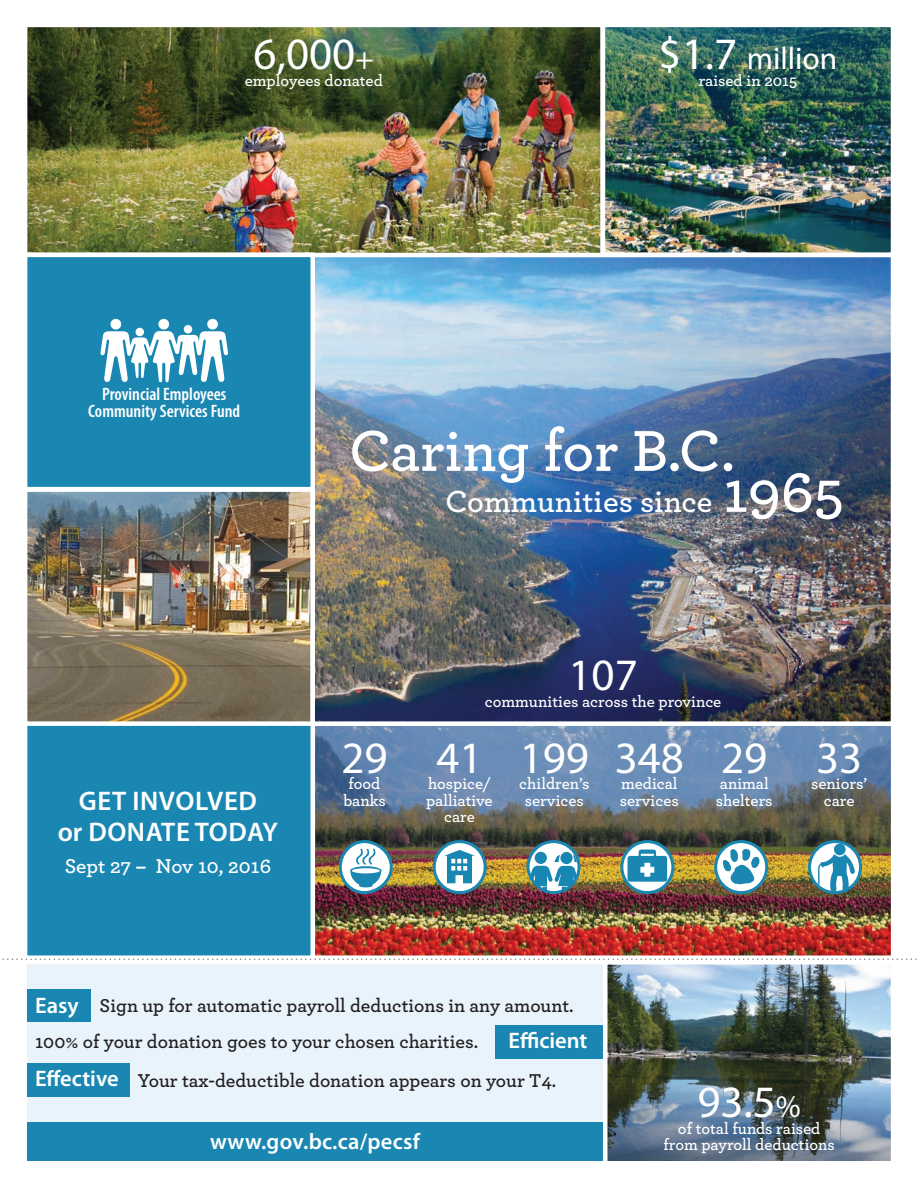
<style>
.page{position:relative;width:918px;height:1188px;background:#fff}
.page>*{position:absolute;margin:0;border:0;box-sizing:border-box;transform-origin:0 0}
.t1{font:600 60.3px "Archer";color:#fff}
.t2{font:45px "Myriad Pro";color:#fff}
.t3{font:600 31.95px "Archer";color:#fff}
.t4{font:31.5px "Myriad Pro";color:#fff}
.t5{font:600 27px "Myriad Pro";letter-spacing:.02em;color:#fff}
.t6{font:600 22.5px "Myriad Pro";color:#fff}
.t7{font:600 21px "Archer";color:#fff}
.t8{font:600 19.5px "Archer";color:#231f20}
.t9{font:600 condensed 18px/16.2px "Myriad Pro";color:#fff;text-align:center}
.t10{font:600 16.5px/16.5px "Archer";color:#fff;text-align:center}
.s1{font-size:31.5px}
.s2{font-size:45px}
.s3{font-size:60.3px}
.s4{font-family:"Myriad Pro";font-weight:700}
</style>
<div class="page">
<img style="left:316px;top:726px;width:574px;height:229px">
<div style="left:311px;top:721px;width:584px;height:239px;border:4px solid #fff"></div>
<div style="left:23px;top:718px;width:292px;height:242px;background:#1a87b2;border:4px solid #fff"></div>
<img style="left:28px;top:28px;width:572px;height:225px">
<div style="left:23px;top:23px;width:582px;height:242px;border:4px solid #fff"></div>
<img style="left:28px;top:492px;width:282px;height:229px">
<div style="left:23px;top:487px;width:292px;height:239px;border:4px solid #fff"></div>
<img style="left:606px;top:28px;width:284px;height:224px">
<div style="left:601px;top:23px;width:294px;height:234px;border:4px solid #fff"></div>
<img style="left:315px;top:258px;width:575px;height:463px">
<div style="left:310px;top:253px;width:585px;height:473px;border:4px solid #fff"></div>
<div style="left:27px;top:964px;width:576px;height:197px;background:#e8f3fb"></div>
<div style="left:23px;top:253px;width:292px;height:238px;background:#1a87b2;border:4px solid #fff"></div>
<div style="left:27px;top:989px;width:64px;height:33px;background:#1a87b2"></div>
<div style="left:495px;top:1025px;width:108px;height:34px;background:#1a87b2"></div>
<div style="left:27px;top:1064px;width:103px;height:33px;background:#1a87b2"></div>
<img style="left:608px;top:965px;width:282px;height:196px">
<div style="left:603px;top:960px;width:292px;height:210px;border:4px solid #fff"></div>
<div style="left:27px;top:1122px;width:576px;height:39px;background:#1a87b2"></div>
<svg style="left:2px;top:958px;width:915px;height:2px"></svg>
<svg style="left:100px;top:319px;width:128px;height:63px"></svg>
<svg style="left:716px;top:842px;width:51px;height:51px"></svg>
<div style="left:714px;top:840px;width:54px;height:54px;border:3px solid #1a87b2;border-radius:50%"></div>
<svg style="left:723px;top:848px;width:36px;height:36px"></svg>
<svg style="left:340px;top:842px;width:51px;height:51px"></svg>
<div style="left:339px;top:840px;width:54px;height:54px;border:3px solid #1a87b2;border-radius:25px"></div>
<svg style="left:350px;top:848px;width:32px;height:39px"></svg>
<img style="left:429px;top:836px;width:62px;height:60px">
<svg style="left:528px;top:842px;width:51px;height:51px"></svg>
<div style="left:527px;top:840px;width:54px;height:54px;border:3px solid #1a87b2;border-radius:50%"></div>
<div style="left:535px;top:852px;width:12px;height:12px;background:#1886b2;border-radius:50%"></div>
<svg style="left:560px;top:852px;width:13px;height:12px"></svg>
<svg style="left:529px;top:855px;width:49px;height:37px"></svg>
<svg style="left:622px;top:842px;width:51px;height:51px"></svg>
<div style="left:620px;top:840px;width:54px;height:54px;border:3px solid #1a87b2;border-radius:50%"></div>
<div style="left:628px;top:856px;width:39px;height:26px;background:#1a87b2;border-radius:3px"></div>
<svg style="left:639px;top:850px;width:17px;height:27px"></svg>
<svg style="left:810px;top:842px;width:51px;height:51px"></svg>
<div style="left:808px;top:840px;width:54px;height:54px;border:3px solid #1a87b2;border-radius:50%"></div>
<svg style="left:818px;top:843px;width:37px;height:50px"></svg>
<p class="t2" style="left:254px;top:26px;width:122px">6,000<span class="s1">+</span></p>
<p class="t10" style="left:245px;top:71px;width:139px">employees donated</p>
<p class="t9" style="left:88px;top:386px;width:154px">Provincial Employees<br>Community Services Fund</p>
<p class="t4" style="left:659px;top:39px;width:180px"><span class="s2">$1.7</span> million</p>
<p class="t10" style="left:699px;top:71px;width:100px">raised in 2015</p>
<p class="t1" style="left:349px;top:406px;width:387px">Caring for B.C.</p>
<p class="t3" style="left:446px;top:477px;width:400px">Communities since <span class="s3">1965</span></p>
<p class="t5" style="left:79px;top:783px;width:180px">GET INVOLVED</p>
<p class="t5" style="left:58px;top:815px;width:222px">or DONATE TODAY</p>
<p class="t7" style="left:65px;top:850px;width:208px">Sept 27 <span class="s4">–</span> Nov 10, 2016</p>
<p class="t2" style="left:341px;top:730px;width:48px">29</p>
<p class="t10" style="left:349px;top:775px;width:33px">food</p>
<p class="t10" style="left:343px;top:791px;width:44px">banks</p>
<p class="t2" style="left:569px;top:648px;width:71px">107</p>
<p class="t10" style="left:485px;top:692px;width:238px">communities across the province</p>
<p class="t2" style="left:436px;top:730px;width:48px">41</p>
<p class="t10" style="left:428px;top:775px;width:64px">hospice/</p>
<p class="t10" style="left:426px;top:791px;width:68px">palliative</p>
<p class="t10" style="left:444px;top:808px;width:32px">care</p>
<p class="t2" style="left:520px;top:730px;width:71px">199</p>
<p class="t10" style="left:519px;top:775px;width:72px">children’s</p>
<p class="t10" style="left:525px;top:791px;width:60px">services</p>
<p class="t2" style="left:615px;top:730px;width:71px">348</p>
<p class="t10" style="left:621px;top:775px;width:58px">medical</p>
<p class="t10" style="left:620px;top:791px;width:60px">services</p>
<p class="t2" style="left:721px;top:730px;width:48px">29</p>
<p class="t10" style="left:720px;top:775px;width:50px">animal</p>
<p class="t10" style="left:716px;top:791px;width:58px">shelters</p>
<p class="t2" style="left:816px;top:730px;width:48px">33</p>
<p class="t10" style="left:811px;top:775px;width:57px">seniors’</p>
<p class="t10" style="left:824px;top:791px;width:32px">care</p>
<p class="t6" style="left:35px;top:991px;width:45px">Easy</p>
<p class="t8" style="left:100px;top:991px;width:476px">Sign up for automatic payroll deductions in any amount.</p>
<p class="t6" style="left:508px;top:1026px;width:81px">Efficient</p>
<p class="t6" style="left:35px;top:1064px;width:85px">Effective</p>
<p class="t8" style="left:35px;top:1027px;width:445px">100% of your donation goes to your chosen charities.</p>
<p class="t8" style="left:138px;top:1066px;width:420px">Your tax-deductible donation appears on your T4.</p>
<p class="t6" style="left:210px;top:1127px;width:211px">www.gov.bc.ca/pecsf</p>
<p class="t2" style="left:697px;top:1075px;width:105px">93.5<span class="s1">%</span></p>
<p class="t10" style="left:663px;top:1119px;width:173px">of total funds raised from payroll deductions</p>
</div>
